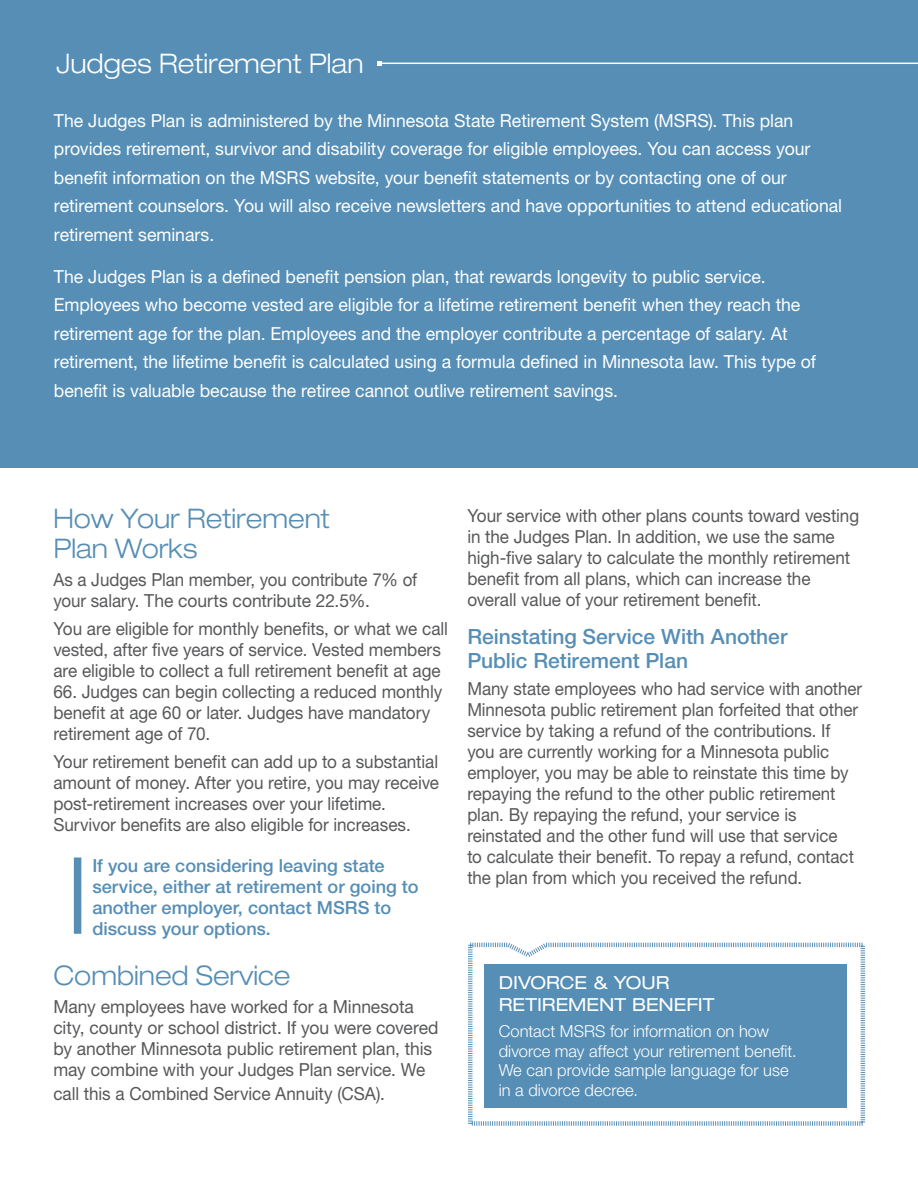
<style>
.page{position:relative;width:918px;height:1188px;background:#fff}
.page>*{position:absolute;margin:0;border:0;box-sizing:border-box;transform-origin:0 0}
.Body_Copy{font:300 expanded 27px/30px "Helvetica Neue LT Std";color:#568eb5;scale:.95 1}
.t1{font:300 expanded 27px "Helvetica Neue LT Std";color:#fff;scale:.95 1}
.Body_Copy-2{font:500 21px/24px "Helvetica Neue LT Std";color:#568eb5}
.Body_Copy-3{font:18px/28.5px "Helvetica Neue LT Std";letter-spacing:-.005em;color:#fff}
.Body_Copy-4{font:18px/21px "Helvetica Neue LT Std";letter-spacing:-.005em;color:#57585a;scale:.95 1}
.Body_Copy-5{font:18px/21px "Helvetica Neue LT Std";letter-spacing:-.005em;color:#57585a;scale:.94 1}
.Body_Copy-6{font:18px/21px "Helvetica Neue LT Std";letter-spacing:-.005em;color:#57585a}
.Body_Copy-7{font:500 18px/21px "Helvetica Neue LT Std";color:#568eb5}
.Body_Copy-8{font:expanded 18px "Helvetica Neue LT Std";letter-spacing:-.005em;color:#fff}
.Body_Copy-9{font:300 16.5px/19.5px "Helvetica Neue LT Std";color:#fff}
</style>
<div class="page">
<div style="left:0;top:0;width:918px;height:468px;background:#568eb5"></div>
<div style="left:74px;top:858px;width:7px;height:76px;background:#568eb5"></div>
<svg style="left:468px;top:942px;width:398px;height:184px"></svg>
<div style="left:484px;top:965px;width:362px;height:143px;background:#568eb5"></div>
<h1 class="t1" style="left:56px;top:48px;width:325px">Judges Retirement Plan</h1>
<p class="Body_Copy-3" style="left:54px;top:106px;width:790px">The Judges Plan is administered by the Minnesota State Retirement System (MSRS). This plan provides retirement, survivor and disability coverage for eligible employees. You can access your benefit information on the MSRS website, your benefit statements or by contacting one of our retirement counselors. You will also receive newsletters and have opportunities to attend educational retirement seminars.</p>
<p class="Body_Copy-3" style="left:54px;top:262px;width:764px">The Judges Plan is a defined benefit pension plan, that rewards longevity to public service.<br>Employees who become vested are eligible for a lifetime retirement benefit when they reach the retirement age for the plan. Employees and the employer contribute a percentage of salary. At retirement, the lifetime benefit is calculated using a formula defined in Minnesota law. This type of benefit is valuable because the retiree cannot outlive retirement savings.</p>
<p class="Body_Copy" style="left:53px;top:504px;width:293px">How Your Retirement<br>Plan Works</p>
<p class="Body_Copy-5" style="left:53px;top:569px;width:389px">As a Judges Plan member, you contribute 7% of your salary. The courts contribute 22.5%.</p>
<p class="Body_Copy-4" style="left:53px;top:618px;width:417px">You are eligible for monthly benefits, or what we call vested, after five years of service. Vested members are eligible to collect a full retirement benefit at age</p>
<p class="Body_Copy-4" style="left:53px;top:681px;width:411px">66. Judges can begin collecting a reduced monthly benefit at age 60 or later. Judges have mandatory retirement age of 70.</p>
<p class="Body_Copy-4" style="left:53px;top:751px;width:408px">Your retirement benefit can add up to a substantial amount of money. After you retire, you may receive post-retirement increases over your lifetime.<br>Survivor benefits are also eligible for increases.</p>
<p class="Body_Copy-7" style="left:92px;top:855px;width:328px">If you are considering leaving state service, either at retirement or going to another employer, contact MSRS to discuss your options.</p>
<p class="Body_Copy" style="left:53px;top:960px;width:251px">Combined Service</p>
<p class="Body_Copy-6" style="left:53px;top:996px;width:387px">Many employees have worked for a Minnesota city, county or school district. If you were covered by another Minnesota public retirement plan, this may combine with your Judges Plan service. We</p>
<p class="Body_Copy-4" style="left:53px;top:1083px;width:350px">call this a Combined Service Annuity (CSA).</p>
<p class="Body_Copy-4" style="left:467px;top:505px;width:414px">Your service with other plans counts toward vesting in the Judges Plan. In addition, we use the same high-five salary to calculate the monthly retirement benefit from all plans, which can increase the overall value of your retirement benefit.</p>
<p class="Body_Copy-2" style="left:467px;top:624px;width:322px">Reinstating Service With Another<br>Public Retirement Plan</p>
<p class="Body_Copy-5" style="left:467px;top:678px;width:422px">Many state employees who had service with another Minnesota public retirement plan forfeited that other service by taking a refund of the contributions. If<br>you are currently working for a Minnesota public employer, you may be able to reinstate this time by repaying the refund to the other public retirement plan. By repaying the refund, your service is reinstated and the other fund will use that service<br>to calculate their benefit. To repay a refund, contact the plan from which you received the refund.</p>
<p class="Body_Copy-8" style="left:499px;top:972px;width:172px">DIVORCE &amp; YOUR</p>
<p class="Body_Copy-8" style="left:499px;top:994px;width:217px">RETIREMENT BENEFIT</p>
<p class="Body_Copy-9" style="left:499px;top:1021px;width:299px">Contact MSRS for information on how divorce may affect your retirement benefit.<br>We can provide sample language for use in a divorce decree.</p>
</div>
